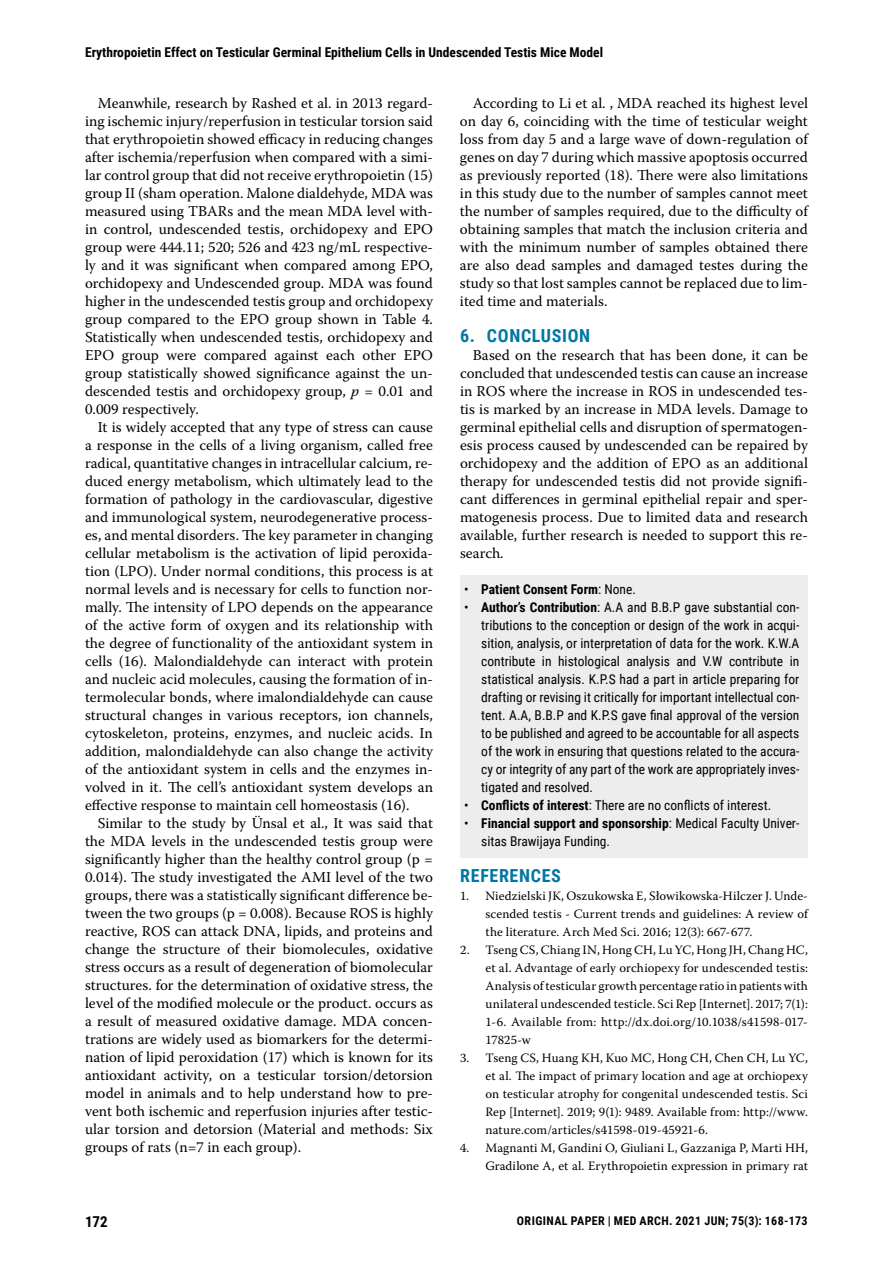
<style>
.page{position:relative;width:893px;height:1263px;background:#fff}
.page>*{position:absolute;margin:0;border:0;box-sizing:border-box;transform-origin:0 0}
.t1{font:700 18px "Roboto Condensed";letter-spacing:.035em;color:#0077a3}
.t2{font:15px/18px "Warnock Pro";color:#000;text-align:justify}
.t3{font:700 15px "Roboto Condensed";color:#000}
.t4{font:13.5px/18px "Roboto Condensed";color:#000;text-align:justify}
.t5{font:700 13.5px "Roboto Condensed";color:#000}
.t6{font:12.75px/18px "Warnock Pro";letter-spacing:.01em;color:#000;text-align:justify}
.t7{font:700 12px "Roboto Condensed";letter-spacing:.035em;color:#000}
.s1{font-style:italic}
.s2{font-weight:400}
.s3{font-weight:700}
</style>
<div class="page">
<div style="left:460px;top:575px;width:348px;height:31px;background:#ededed"></div>
<div style="left:460px;top:593px;width:348px;height:211px;background:#ededed"></div>
<div style="left:460px;top:791px;width:348px;height:31px;background:#ededed"></div>
<div style="left:460px;top:809px;width:348px;height:49px;background:#ededed"></div>
<p class="t5" style="left:85px;top:43px;width:520px">Erythropoietin Effect on Testicular Germinal Epithelium Cells in Undescended Testis Mice Model</p>
<p class="t2" style="left:85px;top:94px;width:349px;text-indent:13px">Meanwhile, research by Rashed et al. in 2013 regard&shy;ing ischemic injury/reperfusion in testicular torsion said that erythropoietin showed efficacy in reducing changes after ischemia/reperfusion when compared with a simi&shy;lar control group that did not receive erythropoietin (15) group II (sham operation. Malone dialdehyde, MDA was measured using TBARs and the mean MDA level with&shy;in control, undescended testis, orchidopexy and EPO group were 444.11; 520; 526 and 423 ng/mL respective&shy;ly and it was significant when compared among EPO, orchidopexy and Undescended group. MDA was found higher in the undescended testis group and orchidopexy group compared to the EPO group shown in Table 4.<br>Statistically when undescended testis, orchidopexy and EPO group were compared against each other EPO group statistically showed significance against the un&shy;descended testis and orchidopexy group, <span class="s1">p</span> = 0.01 and 0.009 respectively.</p>
<p class="t2" style="left:85px;top:418px;width:349px;text-indent:13px">It is widely accepted that any type of stress can cause a response in the cells of a living organism, called free radical, quantitative changes in intracellular calcium, re&shy;duced energy metabolism, which ultimately lead to the formation of pathology in the cardiovascular, digestive and immunological system, neurodegenerative process&shy;es, and mental disorders. The key parameter in changing cellular metabolism is the activation of lipid peroxida&shy;tion (LPO). Under normal conditions, this process is at normal levels and is necessary for cells to function nor&shy;mally. The intensity of LPO depends on the appearance of the active form of oxygen and its relationship with the degree of functionality of the antioxidant system in cells (16). Malondialdehyde can interact with protein and nucleic acid molecules, causing the formation of in&shy;termolecular bonds, where imalondialdehyde can cause structural changes in various receptors, ion channels, cytoskeleton, proteins, enzymes, and nucleic acids. In addition, malondialdehyde can also change the activity of the antioxidant system in cells and the enzymes in&shy;volved in it. The cell’s antioxidant system develops an effective response to maintain cell homeostasis (16).</p>
<p class="t2" style="left:85px;top:814px;width:349px;text-indent:13px">Similar to the study by Ünsal et al., It was said that the MDA levels in the undescended testis group were significantly higher than the healthy control group (p = 0.014). The study investigated the AMI level of the two groups, there was a statistically significant difference be&shy;tween the two groups (p = 0.008). Because ROS is highly reactive, ROS can attack DNA, lipids, and proteins and change the structure of their biomolecules, oxidative stress occurs as a result of degeneration of biomolecular structures. for the determination of oxidative stress, the level of the modified molecule or the product. occurs as a result of measured oxidative damage. MDA concen&shy;trations are widely used as biomarkers for the determi&shy;nation of lipid peroxidation (17) which is known for its antioxidant activity, on a testicular torsion/detorsion model in animals and to help understand how to pre&shy;vent both ischemic and reperfusion injuries after testic&shy;ular torsion and detorsion (Material and methods: Six groups of rats (n=7 in each group).</p>
<p class="t2" style="left:460px;top:94px;width:349px;text-indent:13px">According to Li et al. , MDA reached its highest level on day 6, coinciding with the time of testicular weight loss from day 5 and a large wave of down-regulation of genes on day 7 during which massive apoptosis occurred as previously reported (18). There were also limitations in this study due to the number of samples cannot meet the number of samples required, due to the difficulty of obtaining samples that match the inclusion criteria and with the minimum number of samples obtained there are also dead samples and damaged testes during the study so that lost samples cannot be replaced due to lim&shy;ited time and materials.</p>
<p class="t1" style="left:460px;top:323px;width:131px">6. CONCLUSION</p>
<p class="t2" style="left:460px;top:346px;width:349px;text-indent:13px">Based on the research that has been done, it can be concluded that undescended testis can cause an increase in ROS where the increase in ROS in undescended tes&shy;tis is marked by an increase in MDA levels. Damage to germinal epithelial cells and disruption of spermatogen&shy;esis process caused by undescended can be repaired by orchidopexy and the addition of EPO as an additional therapy for undescended testis did not provide signifi&shy;cant differences in germinal epithelial repair and sper&shy;matogenesis process. Due to limited data and research available, further research is needed to support this re&shy;search.</p>
<p class="t5" style="left:464px;top:580px;width:173px"><span class="s2">•</span> Patient Consent Form<span class="s2">: None.</span></p>
<p class="t4" style="left:481px;top:598px;width:320px;text-indent:-17px">• <span class="s3">Author’s Contribution</span>: A.A and B.B.P gave substantial con&shy;tributions to the conception or design of the work in acqui&shy;sition, analysis, or interpretation of data for the work. K.W.A contribute in histological analysis and V.W contribute in statistical analysis. K.P.S had a part in article preparing for drafting or revising it critically for important intellectual con&shy;tent. A.A, B.B.P and K.P.S gave final approval of the version to be published and agreed to be accountable for all aspects of the work in ensuring that questions related to the accura&shy;cy or integrity of any part of the work are appropriately inves&shy;tigated and resolved.</p>
<p class="t4" style="left:464px;top:796px;width:308px">• <span class="s3">Conflicts of interest</span>: There are no conflicts of interest.</p>
<p class="t4" style="left:481px;top:814px;width:320px;text-indent:-17px">• <span class="s3">Financial support and sponsorship</span>: Medical Faculty Univer&shy;sitas Brawijaya Funding.</p>
<p class="t1" style="left:460px;top:863px;width:102px">REFERENCES</p>
<p class="t6" style="left:485px;top:887px;width:324px;text-indent:-26px">1. Niedzielski JK, Oszukowska E, Słowikowska-Hilczer J. Unde&shy;scended testis - Current trends and guidelines: A review of the literature. Arch Med Sci. 2016; 12(3): 667-677.</p>
<p class="t6" style="left:485px;top:941px;width:324px;text-indent:-26px">2. Tseng CS, Chiang IN, Hong CH, Lu YC, Hong JH, Chang HC, et al. Advantage of early orchiopexy for undescended testis:<br>Analysis of testicular growth percentage ratio in patients with unilateral undescended testicle. Sci Rep [Internet]. 2017; 7(1):<br>1-6. Available from: http://dx.doi.org/10.1038/s41598-017- 17825-w</p>
<p class="t6" style="left:485px;top:1049px;width:324px;text-indent:-26px">3. Tseng CS, Huang KH, Kuo MC, Hong CH, Chen CH, Lu YC, et al. The impact of primary location and age at orchiopexy on testicular atrophy for congenital undescended testis. Sci Rep [Internet]. 2019; 9(1): 9489. Available from: http://www. nature.com/articles/s41598-019-45921-6.</p>
<p class="t6" style="left:460px;top:1139px;width:349px;text-align:right">4. Magnanti M, Gandini O, Giuliani L, Gazzaniga P, Marti HH,<br>Gradilone A, et al. Erythropoietin expression in primary rat</p>
<p class="t3" style="left:85px;top:1211px;width:24px">172</p>
<p class="t7" style="left:517px;top:1212px;width:139px">ORIGINAL PAPER | Med Arch</p>
<p class="t7" style="left:669px;top:1212px;width:140px">. 2021 JUN; 75(3): 168-173</p>
</div>
